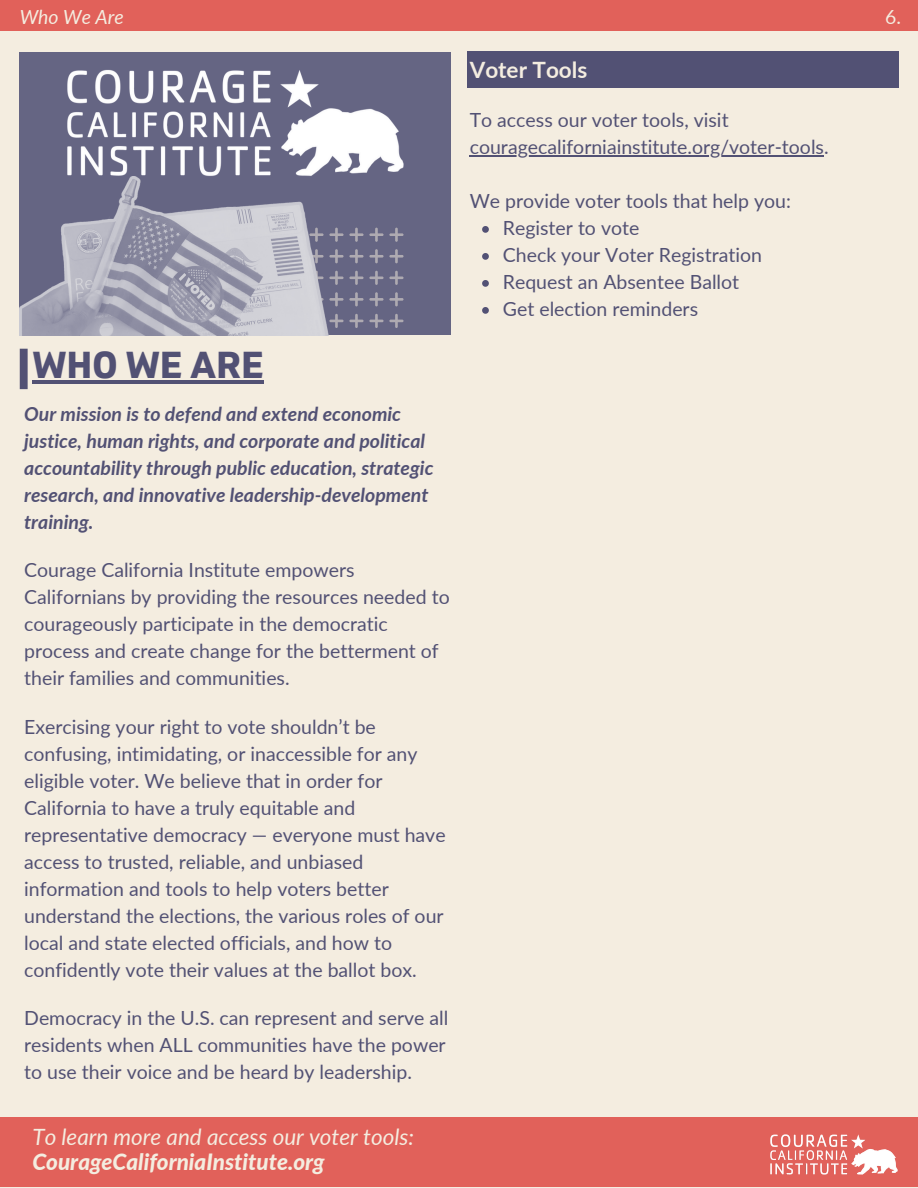
<style>
.page{position:relative;width:918px;height:1188px;background:#f4ede0}
.page>*{position:absolute;margin:0;border:0;box-sizing:border-box;transform-origin:0 0}
.t1{font:700 37.5px "Gilam";color:#525174}
.t2{font:italic 22.5px "Lato";color:#f4ede0}
.t3{font:italic 800 22.5px "Lato";color:#f4ede0}
.t4{font:700 22.5px "Lato";color:#f4ede0}
.t5{font:19.5px/27px "Lato";color:#525174}
.t6{font:italic 700 19.5px/27px "Lato";color:#525174}
.t7{font:italic 19.5px "Lato";color:#f4ede0}
.t8{font:19.5px "Lato";color:#f4ede0}
</style>
<div class="page">
<div style="left:0;top:0;width:918px;height:31px;background:#e1615a"></div>
<div style="left:0;top:1118px;width:918px;height:69px;background:#e1615a"></div>
<img style="left:770px;top:1134px;width:128px;height:41px">
<div style="left:20px;top:53px;width:431px;height:282px;background:#656583"></div>
<div style="left:20px;top:349px;width:8px;height:40px;background:#525174"></div>
<div style="left:467px;top:51px;width:431px;height:37px;background:#525174"></div>
<svg style="left:331px;top:228px;width:73px;height:100px"></svg>
<img style="left:20px;top:177px;width:311px;height:158px">
<img style="left:67px;top:70px;width:337px;height:107px">
<hr style="left:32px;top:380px;width:232px;height:3px;background:#525174">
<hr style="left:470px;top:155px;width:354px;height:1px;background:#525174">
<svg style="left:482px;top:226px;width:7px;height:7px"></svg>
<svg style="left:482px;top:253px;width:7px;height:7px"></svg>
<svg style="left:482px;top:280px;width:7px;height:7px"></svg>
<svg style="left:482px;top:307px;width:7px;height:7px"></svg>
<p class="t7" style="left:20px;top:4px;width:106px">Who We Are</p>
<p class="t8" style="left:885px;top:4px;width:17px">6.</p>
<h1 class="t1" style="left:32px;top:343px;width:233px">WHO WE ARE</h1>
<p class="t6" style="left:24px;top:400px;width:411px">Our mission is to defend and extend economic justice, human rights, and corporate and political accountability through public education, strategic research, and innovative leadership-development training.</p>
<p class="t5" style="left:24px;top:556px;width:427px">Courage California Institute empowers Californians by providing the resources needed to courageously participate in the democratic process and create change for the betterment of their families and communities.</p>
<p class="t5" style="left:24px;top:713px;width:423px">Exercising your right to vote shouldn’t be confusing, intimidating, or inaccessible for any eligible voter. We believe that in order for California to have a truly equitable and representative democracy — everyone must have access to trusted, reliable, and unbiased information and tools to help voters better understand the elections, the various roles of our local and state elected officials, and how to confidently vote their values at the ballot box.</p>
<p class="t5" style="left:24px;top:1004px;width:426px">Democracy in the U.S. can represent and serve all residents when ALL communities have the power to use their voice and be heard by leadership.</p>
<p class="t2" style="left:32px;top:1123px;width:383px">To learn more and access our voter tools:</p>
<p class="t3" style="left:32px;top:1147px;width:294px">CourageCaliforniaInstitute.org</p>
<p class="t4" style="left:470px;top:55px;width:119px">Voter Tools</p>
<p class="t5" style="left:470px;top:106px;width:360px">To access our voter tools, visit couragecaliforniainstitute.org/voter-tools.</p>
<p class="t5" style="left:503px;top:187px;width:290px;text-indent:-33px">We provide voter tools that help you:<br>Register to vote<br>Check your Voter Registration<br>Request an Absentee Ballot<br>Get election reminders</p>
</div>
